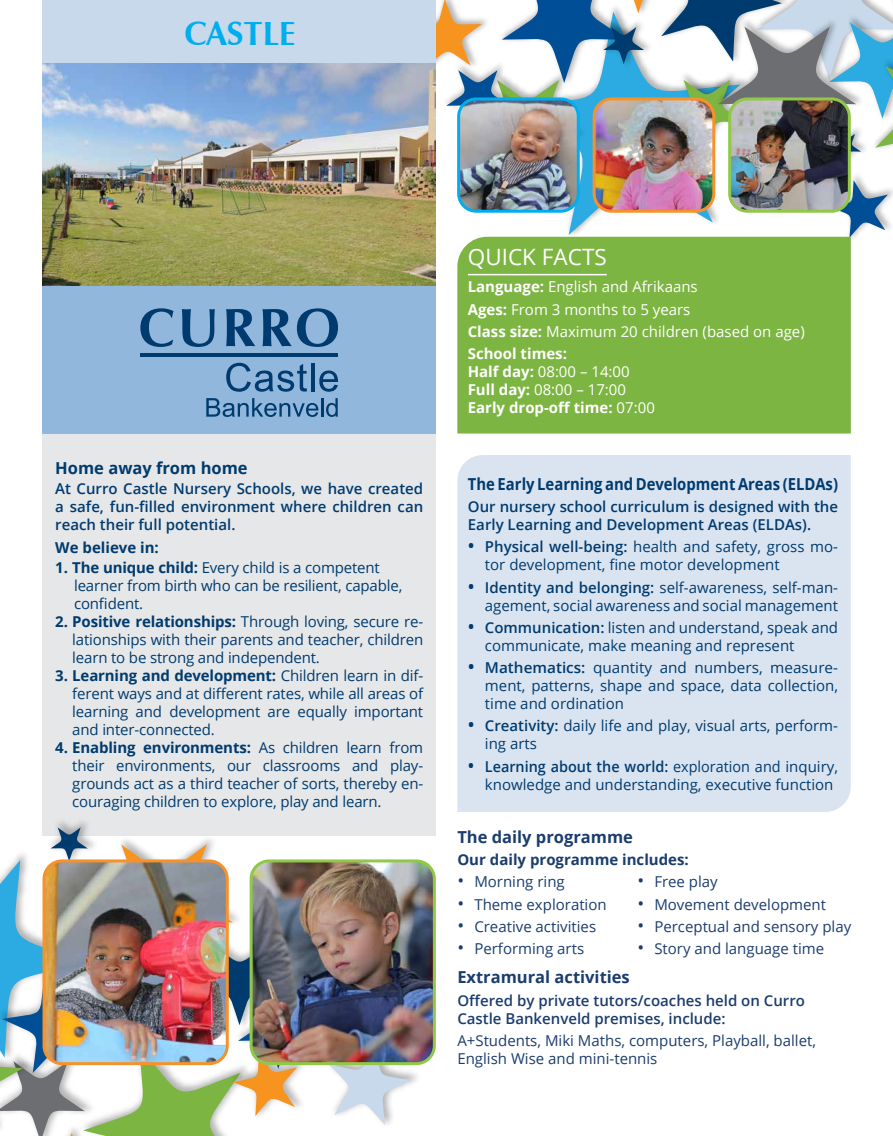
<style>
.page{position:relative;width:893px;height:1136px;background:#fff}
.page>*{position:absolute;margin:0;border:0;box-sizing:border-box;transform-origin:0 0}
.t1{font:700 33.45px "Zapf Humanist 601 BT";color:#00aeef}
.t2{font:22.5px "Open Sans";color:#fff}
.t3{font:700 16.5px "Open Sans";color:#003b6f;scale:.9 1}
.t4{font:700 16.5px "Open Sans";color:#1b3d6e}
.t5{font:700 16.5px "Open Sans";color:#003b6f}
.t6{font:15px/18px "Open Sans";color:#003b6f}
.t7{font:15px/18px "Open Sans";color:#1b3d6e}
.t8{font:600 15px/18px "Open Sans";color:#003b6f;text-align:justify}
.t9{font:15px/22.2px "Open Sans";color:#fff}
.t10{font:15px/18px "Open Sans";color:#003b6f;scale:.96 1}
.t11{font:600 15px/18px "Open Sans";color:#1b3d6e}
.t12{font:700 15px/18px "Open Sans";color:#fff}
.t13{font:700 15px "Open Sans";color:#1b3d6e}
.t14{font:700 15px "Open Sans";color:#003b6f}
.s1{font-weight:700}
.s2{font-weight:400}
.s3{font-weight:600;font-size:18px}
.s4{font-weight:600}
.s5{font-size:18px}
</style>
<div class="page">
<svg style="left:436px;top:0;width:457px;height:238px"></svg>
<div style="left:43px;top:344px;width:393px;height:492px;background:#e6e7e8"></div>
<div style="left:43px;top:0;width:393px;height:119px;background:#c7d9ea"></div>
<div style="left:43px;top:213px;width:393px;height:221px;background:#91b7dc"></div>
<div style="left:457px;top:237px;width:394px;height:196px;background:#7db542"></div>
<svg style="left:0;top:827px;width:319px;height:308px"></svg>
<svg style="left:325px;top:1063px;width:100px;height:61px"></svg>
<div style="left:457px;top:455px;width:394px;height:356px;background:#dae4f0"></div>
<hr style="left:468px;top:274px;width:139px;height:1px;background:#fff">
<img style="left:43px;top:64px;width:393px;height:221px">
<img style="left:459px;top:99px;width:119px;height:112px">
<div style="left:457px;top:97px;width:123px;height:116px;border:3px solid #00aeef;border-radius:18px"></div>
<img style="left:594px;top:99px;width:120px;height:112px">
<div style="left:593px;top:97px;width:122px;height:116px;border:3px solid #f7922a;border-radius:18px"></div>
<img style="left:730px;top:99px;width:119px;height:112px">
<div style="left:728px;top:97px;width:123px;height:116px;border:3px solid #91c848;border-radius:18px"></div>
<img style="left:44px;top:860px;width:183px;height:203px">
<div style="left:43px;top:859px;width:186px;height:205px;border:3px solid #f7922a;border-radius:18px"></div>
<img style="left:251px;top:860px;width:183px;height:203px">
<div style="left:250px;top:859px;width:186px;height:205px;border:3px solid #91c848;border-radius:18px"></div>
<svg style="left:140px;top:308px;width:33px;height:39px"></svg>
<svg style="left:182px;top:309px;width:33px;height:38px"></svg>
<svg style="left:226px;top:309px;width:29px;height:37px"></svg>
<svg style="left:263px;top:308px;width:75px;height:39px"></svg>
<hr style="left:140px;top:353px;width:198px;height:1px;background:#003b6f">
<hr style="left:140px;top:355px;width:198px;height:1px;background:#003b6f">
<svg style="left:226px;top:363px;width:81px;height:29px"></svg>
<hr style="left:311px;top:363px;width:3px;height:28px;background:#003b6f">
<svg style="left:319px;top:370px;width:19px;height:21px"></svg>
<svg style="left:206px;top:398px;width:132px;height:19px"></svg>
<h1 class="t1" style="left:184px;top:12px;width:113px">CASTLE</h1>
<p class="t5" style="left:55px;top:456px;width:194px">Home away from home</p>
<p class="t8" style="left:55px;top:479px;width:369px">At Curro Castle Nursery Schools, we have created a safe, fun-filled environment where children can reach their full potential.</p>
<p class="t14" style="left:55px;top:536px;width:105px">We believe in:</p>
<p class="t6" style="left:74px;top:558px;width:330px;text-indent:-19px"><span class="s1">1. The unique child:</span> Every child is a competent learner from birth who can be resilient, capable, confident.</p>
<p class="t6" style="left:72px;top:612px;width:352px;text-align:justify;text-indent:-17px"><span class="s1">2. Positive relationships:</span> Through loving, secure re&shy;lationships with their parents and teacher, children learn to be strong and independent.</p>
<p class="t6" style="left:72px;top:666px;width:352px;text-align:justify;text-indent:-17px"><span class="s1">3. Learning and development:</span> Children learn in dif&shy;ferent ways and at different rates, while all areas of learning and development are equally important and inter-connected.</p>
<p class="t6" style="left:72px;top:738px;width:352px;text-align:justify;text-indent:-17px"><span class="s1">4. Enabling environments:</span> As children learn from their environments, our classrooms and play&shy;grounds act as a third teacher of sorts, thereby en&shy;couraging children to explore, play and learn.</p>
<h2 class="t2" style="left:468px;top:241px;width:140px">QUICK FACTS</h2>
<p class="t9" style="left:468px;top:275px;width:339px"><span class="s1">Language:</span> English and Afrikaans<br><span class="s1">Ages:</span> From 3 months to 5 years<br><span class="s1">Class size:</span> Maximum 20 children (based on age)<br><span class="s1">School times:</span></p>
<p class="t12" style="left:468px;top:362px;width:189px">Half day: <span class="s2">08:00 – 14:00<br></span>Full day: <span class="s2">08:00 – 17:00<br></span>Early drop-off time: <span class="s2">07:00</span></p>
<p class="t3" style="left:468px;top:472px;width:413px">The Early Learning and Development Areas (ELDAs)</p>
<p class="t8" style="left:468px;top:497px;width:372px">Our nursery school curriculum is designed with the<br>Early Learning and Development Areas (ELDAs).</p>
<p class="t6" style="left:485px;top:537px;width:355px;text-indent:-17px"><span class="s3">•</span> <span class="s4">Physical well-being:</span> health and safety, gross mo&shy;tor development, fine motor development</p>
<p class="t6" style="left:468px;top:577px;width:372px;text-align:right"><span class="s3">•</span> <span class="s4">Identity and belonging:</span> self-awareness, self-man&shy;agement, social awareness and social management</p>
<p class="t6" style="left:485px;top:618px;width:355px;text-indent:-17px"><span class="s3">•</span> <span class="s4">Communication:</span> listen and understand, speak and communicate, make meaning and represent</p>
<p class="t6" style="left:485px;top:658px;width:355px;text-align:justify;text-indent:-17px"><span class="s3">•</span> <span class="s4">Mathematics:</span> quantity and numbers, measure&shy;ment, patterns, shape and space, data collection, time and ordination</p>
<p class="t6" style="left:485px;top:716px;width:355px;text-indent:-17px"><span class="s3">•</span> <span class="s4">Creativity:</span> daily life and play, visual arts, perform&shy;ing arts</p>
<p class="t10" style="left:485px;top:756px;width:369px;text-indent:-17px"><span class="s3">•</span> <span class="s4">Learning about the world:</span> exploration and inquiry, knowledge and understanding, executive function</p>
<p class="t4" style="left:457px;top:825px;width:177px">The daily programme</p>
<p class="t13" style="left:457px;top:848px;width:233px">Our daily programme includes:</p>
<p class="t7" style="left:457px;top:872px;width:109px"><span class="s5">•</span> Morning ring</p>
<p class="t7" style="left:457px;top:894px;width:151px"><span class="s5">•</span> Theme exploration</p>
<p class="t7" style="left:457px;top:916px;width:140px"><span class="s5">•</span> Creative activities</p>
<p class="t7" style="left:457px;top:939px;width:128px"><span class="s5">•</span> Performing arts</p>
<p class="t7" style="left:637px;top:872px;width:82px"><span class="s5">•</span> Free play</p>
<p class="t7" style="left:637px;top:894px;width:190px"><span class="s5">•</span> Movement development</p>
<p class="t7" style="left:637px;top:917px;width:215px"><span class="s5">•</span> Perceptual and sensory play</p>
<p class="t7" style="left:637px;top:939px;width:188px"><span class="s5">•</span> Story and language time</p>
<p class="t4" style="left:457px;top:965px;width:174px">Extramural activities</p>
<p class="t11" style="left:457px;top:990px;width:349px">Offered by private tutors/coaches held on Curro<br>Castle Bankenveld premises, include:</p>
<p class="t7" style="left:457px;top:1030px;width:360px">A+Students, Miki Maths, computers, Playball, ballet,<br>English Wise and mini-tennis</p>
</div>
